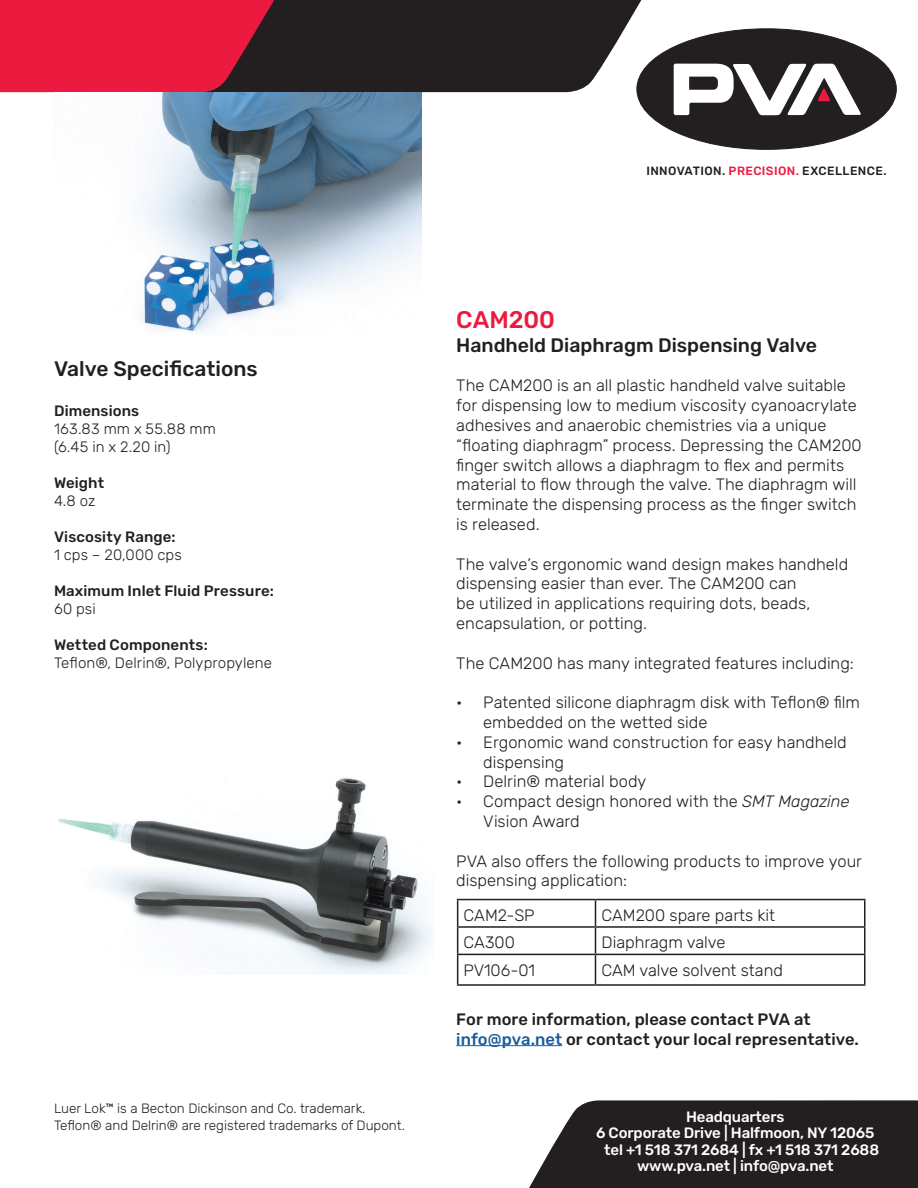
<style>
.page{position:relative;width:918px;height:1188px;background:#fff}
.page>*{position:absolute;margin:0;border:0;box-sizing:border-box;transform-origin:0 0}
.t1{font:500 24px "Rubik";letter-spacing:-.005em;color:#ed1a3f}
.t2{font:500 21px "Rubik";color:#231f20}
.t3{font:500 19.5px "Rubik";color:#231f20}
.t4{font:300 16.5px/19.8px "Rubik";color:#231f20}
.t5{font:500 16.5px "Rubik";letter-spacing:.005em;color:#231f20}
.t6{font:500 15px "Rubik";letter-spacing:-.01em;color:#fff}
.t7{font:300 15px "Rubik";letter-spacing:.005em;color:#231f20}
.t8{font:500 15px "Rubik";letter-spacing:.01em;color:#231f20}
.t9{font:300 13.5px "Rubik";color:#231f20}
.t10{font:12px "Arial";color:#fff}
.t11{font:500 12px "Rubik";letter-spacing:.035em;color:#231f20}
.s1{color:#ed193f}
.s2{font-style:italic}
.s3{color:#175d9e}
</style>
<div class="page">
<div style="left:637px;top:29px;width:259px;height:120px;background:#231f20;border-radius:50%"></div>
<svg style="left:674px;top:64px;width:187px;height:51px"></svg>
<hr style="left:456px;top:1045px;width:106px;height:1px;background:#175d9e">
<svg style="left:0;top:0;width:656px;height:93px;background:#7b2a39"></svg>
<svg style="left:529px;top:1100px;width:389px;height:88px;background:#322e2f"></svg>
<img style="left:54px;top:92px;width:367px;height:240px">
<hr style="left:457px;top:899px;width:139px;height:1px;background:#231f20">
<hr style="left:596px;top:899px;width:270px;height:1px;background:#231f20">
<hr style="left:864px;top:900px;width:2px;height:26px;background:#231f20">
<hr style="left:457px;top:926px;width:139px;height:2px;background:#231f20">
<hr style="left:596px;top:926px;width:270px;height:2px;background:#231f20">
<hr style="left:864px;top:928px;width:2px;height:26px;background:#231f20">
<hr style="left:457px;top:954px;width:139px;height:1px;background:#231f20">
<svg style="left:457px;top:900px;width:1px;height:84px"></svg>
<hr style="left:596px;top:954px;width:270px;height:1px;background:#231f20">
<svg style="left:595px;top:900px;width:1px;height:84px"></svg>
<hr style="left:864px;top:955px;width:2px;height:29px;background:#231f20">
<hr style="left:457px;top:984px;width:139px;height:2px;background:#231f20">
<hr style="left:596px;top:984px;width:270px;height:2px;background:#231f20">
<img style="left:58px;top:778px;width:376px;height:197px">
<p class="t11" style="left:646px;top:164px;width:242px">INNOVATION. <span class="s1">PRECISION.</span> EXCELLENCE.</p>
<p class="t2" style="left:54px;top:357px;width:205px">Valve Specifications</p>
<p class="t8" style="left:54px;top:402px;width:87px">Dimensions</p>
<p class="t7" style="left:54px;top:420px;width:163px">163.83 mm x 55.88 mm</p>
<p class="t7" style="left:54px;top:438px;width:118px">(6.45 in x 2.20 in)</p>
<p class="t8" style="left:54px;top:474px;width:52px">Weight</p>
<p class="t7" style="left:54px;top:492px;width:43px">4.8 oz</p>
<p class="t8" style="left:54px;top:528px;width:123px">Viscosity Range:</p>
<p class="t7" style="left:54px;top:546px;width:129px">1 cps – 20,000 cps</p>
<p class="t8" style="left:54px;top:582px;width:221px">Maximum Inlet Fluid Pressure:</p>
<p class="t7" style="left:54px;top:600px;width:43px">60 psi</p>
<p class="t8" style="left:54px;top:636px;width:155px">Wetted Components:</p>
<p class="t7" style="left:54px;top:654px;width:219px">Teflon®, Delrin®, Polypropylene</p>
<p class="t9" style="left:54px;top:1101px;width:313px">Luer Lok™ is a Becton Dickinson and Co. trademark.</p>
<p class="t9" style="left:54px;top:1117px;width:352px">Teflon® and Delrin® are registered trademarks of Dupont.</p>
<p class="t1" style="left:456px;top:307px;width:100px">CAM200</p>
<p class="t3" style="left:456px;top:334px;width:362px">Handheld Diaphragm Dispensing Valve</p>
<p class="t4" style="left:456px;top:376px;width:407px">The CAM200 is an all plastic handheld valve suitable for dispensing low to medium viscosity cyanoacrylate adhesives and anaerobic chemistries via a unique “floating diaphragm” process. Depressing the CAM200 finger switch allows a diaphragm to flex and permits material to flow through the valve. The diaphragm will terminate the dispensing process as the finger switch is released.</p>
<p class="t4" style="left:456px;top:554px;width:393px">The valve’s ergonomic wand design makes handheld dispensing easier than ever. The CAM200 can<br>be utilized in applications requiring dots, beads, encapsulation, or potting.</p>
<p class="t4" style="left:456px;top:653px;width:399px">The CAM200 has many integrated features including:</p>
<p class="t4" style="left:483px;top:693px;width:378px;text-indent:-27px">• Patented silicone diaphragm disk with Teflon® film embedded on the wetted side</p>
<p class="t4" style="left:483px;top:733px;width:365px;text-indent:-27px">• Ergonomic wand construction for easy handheld dispensing</p>
<p class="t4" style="left:456px;top:772px;width:192px">• Delrin® material body</p>
<p class="t4" style="left:483px;top:792px;width:368px;text-indent:-27px">• Compact design honored with the <span class="s2">SMT Magazine<br></span>Vision Award</p>
<p class="t4" style="left:456px;top:851px;width:407px">PVA also offers the following products to improve your dispensing application:</p>
<p class="t4" style="left:464px;top:906px;width:73px">CAM2-SP</p>
<p class="t4" style="left:602px;top:906px;width:175px">CAM200 spare parts kit</p>
<p class="t4" style="left:464px;top:933px;width:53px">CA300</p>
<p class="t4" style="left:602px;top:933px;width:126px">Diaphragm valve</p>
<p class="t4" style="left:464px;top:961px;width:73px">PV106-01</p>
<p class="t4" style="left:602px;top:961px;width:183px">CAM valve solvent stand</p>
<p class="t5" style="left:456px;top:1010px;width:356px">For more information, please contact PVA at</p>
<p class="t5" style="left:456px;top:1030px;width:404px"><span class="s3">info@pva.net</span> or contact your local representative.</p>
<p class="t6" style="left:686px;top:1108px;width:100px">Headquarters</p>
<p class="t6" style="left:596px;top:1125px;width:280px">6 Corporate Drive | Halfmoon, NY 12065</p>
<p class="t6" style="left:604px;top:1141px;width:276px">tel +1 518 371 2684 | fx +1 518 371 2688</p>
<p class="t6" style="left:637px;top:1158px;width:198px">www.pva.net | info@pva.net</p>
<p class="t10" style="left:589px;top:1129px;width:216px">One Mustang Drive | Cohoes, NY 12047</p>
<p class="t10" style="left:579px;top:1142px;width:265px">tel 518 371 2684 | fx 518 371 2688 | www.pva.net</p>
</div>
